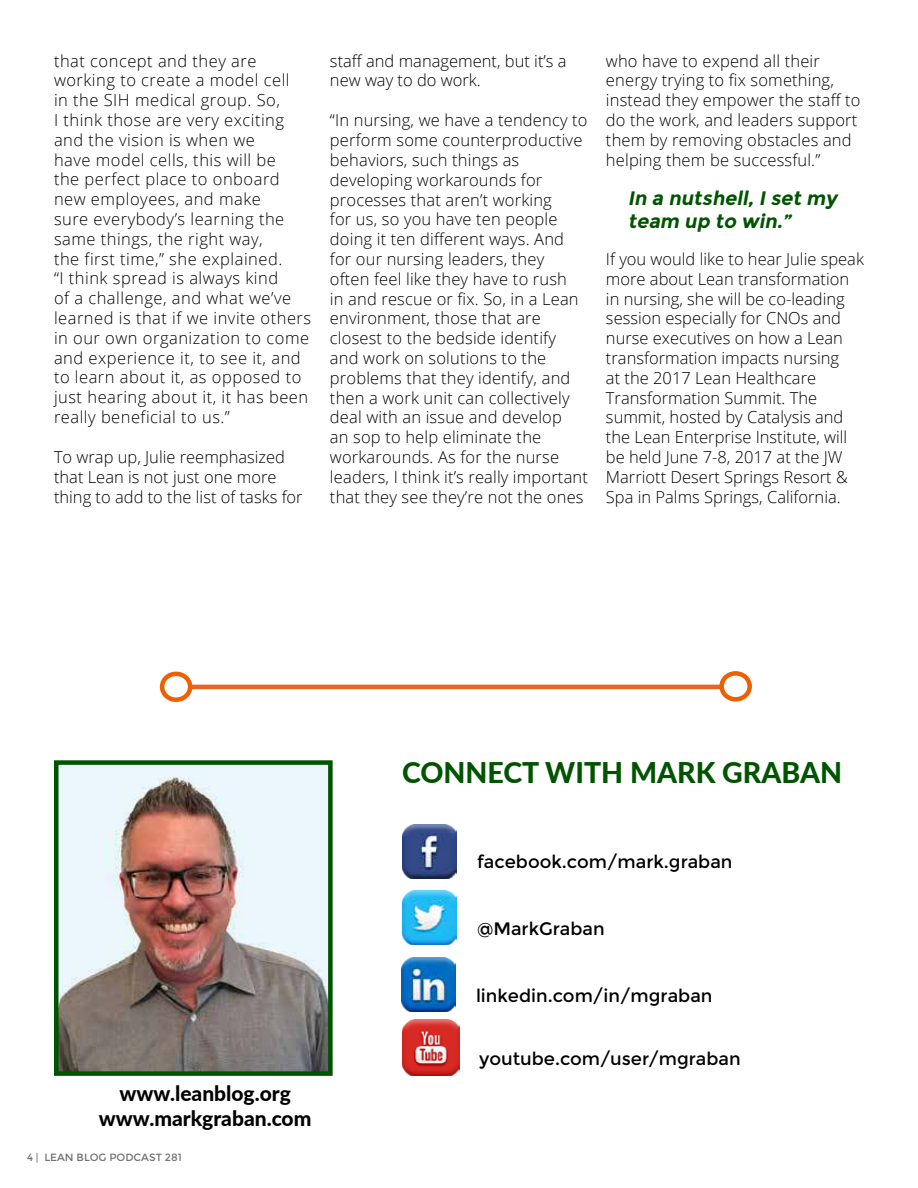
<style>
.page{position:relative;width:918px;height:1188px;background:#fff}
.page>*{position:absolute;margin:0;border:0;box-sizing:border-box;transform-origin:0 0}
.t1{font:800 28.5px "Lato";color:#005400}
.t2{font:800 21px/25.2px "Lato";color:#000;text-align:center}
.t3{font:italic 700 19.5px/23.4px "Montserrat";color:#005400}
.t4{font:18px "Montserrat";color:#000}
.t5{font:300 16.5px/19.8px "Open Sans";letter-spacing:.01em;color:#000}
.t6{font:300 16.5px/19.8px "Open Sans";letter-spacing:.03em;color:#000}
.t7{font:10.5px "Montserrat";color:#000}
</style>
<div class="page">
<img style="left:60px;top:766px;width:267px;height:304px">
<div style="left:54px;top:760px;width:279px;height:316px;border:5px solid #005400"></div>
<img style="left:403px;top:825px;width:54px;height:54px">
<img style="left:402px;top:957px;width:54px;height:54px">
<img style="left:403px;top:890px;width:54px;height:54px">
<img style="left:403px;top:1020px;width:56px;height:56px">
<hr style="left:190px;top:685px;width:534px;height:4px;background:#ec6223">
<div style="left:160px;top:672px;width:32px;height:30px;border:5px solid #ed5f00;border-radius:50%"></div>
<div style="left:719px;top:671px;width:33px;height:31px;border:5px solid #ed5f00;border-radius:50%"></div>
<p class="t6" style="left:54px;top:52px;width:259px">that concept and they are working to create a model cell<br>in the SIH medical group. So,<br>I think those are very exciting and the vision is when we<br>have model cells, this will be<br>the perfect place to onboard new employees, and make<br>sure everybody’s learning the same things, the right way,<br>the first time,” she explained.<br>“I think spread is always kind<br>of a challenge, and what we’ve learned is that if we invite others in our own organization to come and experience it, to see it, and to learn about it, as opposed to just hearing about it, it has been really beneficial to us.”</p>
<p class="t5" style="left:54px;top:449px;width:250px">To wrap up, Julie reemphasized that Lean is not just one more thing to add to the list of tasks for</p>
<p class="t5" style="left:330px;top:50px;width:238px">staff and management, but it’s a new way to do work.</p>
<p class="t5" style="left:330px;top:112px;width:260px">“In nursing, we have a tendency to perform some counterproductive behaviors, such things as developing workarounds for processes that aren’t working<br>for us, so you have ten people doing it ten different ways. And for our nursing leaders, they<br>often feel like they have to rush<br>in and rescue or fix. So, in a Lean environment, those that are closest to the bedside identify and work on solutions to the problems that they identify, and then a work unit can collectively deal with an issue and develop<br>an sop to help eliminate the workarounds. As for the nurse leaders, I think it’s really important that they see they’re not the ones</p>
<p class="t5" style="left:606px;top:52px;width:256px">who have to expend all their energy trying to fix something, instead they empower the staff to do the work, and leaders support them by removing obstacles and helping them be successful.”</p>
<p class="t3" style="left:628px;top:188px;width:211px">In a nutshell, I set my team up to win.”</p>
<p class="t5" style="left:606px;top:251px;width:260px">If you would like to hear Julie speak more about Lean transformation in nursing, she will be co-leading session especially for CNOs and nurse executives on how a Lean transformation impacts nursing<br>at the 2017 Lean Healthcare<br>Transformation Summit. The summit, hosted by Catalysis and the Lean Enterprise Institute, will be held June 7-8, 2017 at the JW<br>Marriott Desert Springs Resort &amp;<br>Spa in Palms Springs, California.</p>
<p class="t2" style="left:99px;top:1083px;width:214px">www.leanblog.org www.markgraban.com</p>
<p class="t7" style="left:27px;top:1152px;width:156px">4 | LEAN BLOG PODCAST 281</p>
<h1 class="t1" style="left:402px;top:762px;width:442px">CONNECT WITH MARK GRABAN</h1>
<p class="t4" style="left:477px;top:854px;width:257px">facebook.com/mark.graban</p>
<p class="t4" style="left:477px;top:921px;width:129px">@MarkGraban</p>
<p class="t4" style="left:476px;top:987px;width:238px">linkedin.com/in/mgraban</p>
<p class="t4" style="left:479px;top:1050px;width:263px">youtube.com/user/mgraban</p>
</div>
